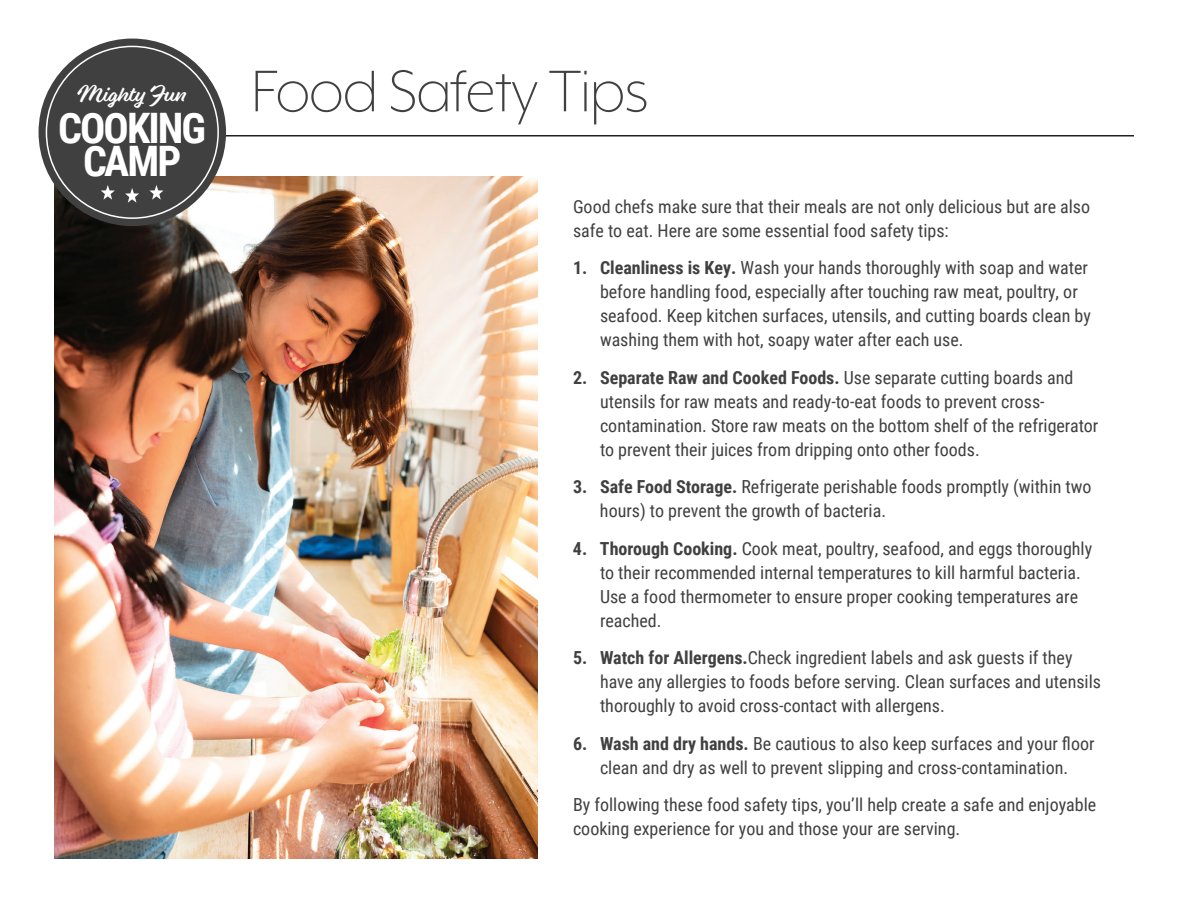
<style>
.page{position:relative;width:1188px;height:918px;background:#fff}
.page>*{position:absolute;margin:0;border:0;box-sizing:border-box;transform-origin:0 0}
.t1{font:300 67.5px "Mr Eaves XL Mod OT";letter-spacing:-.02em;color:#404041}
.t2{font:700 42px/33px "Roboto Condensed";letter-spacing:-.045em;color:#fff;text-align:center}
.t3{font:21.6px "Eds Market Main Script";color:#fff}
.t4{font:18px/24px "Roboto Condensed";color:#404041}
.s1{font-weight:700}
</style>
<div class="page">
<img style="left:54px;top:176px;width:484px;height:683px">
<hr style="left:54px;top:135px;width:1080px;height:1px;background:#231f20">
<div style="left:39px;top:39px;width:187px;height:187px;background:#404041;border-radius:50%"></div>
<svg style="left:125px;top:188px;width:14px;height:15px"></svg>
<svg style="left:149px;top:185px;width:14px;height:15px"></svg>
<svg style="left:101px;top:185px;width:14px;height:15px"></svg>
<p class="t3" style="left:77px;top:80px;width:111px">Mighty Fun</p>
<h2 class="t2" style="left:58px;top:110px;width:150px">COOKING<br>CAMP</h2>
<h1 class="t1" style="left:251px;top:57px;width:399px">Food Safety Tips</h1>
<p class="t4" style="left:573px;top:194px;width:519px">Good chefs make sure that their meals are not only delicious but are also safe to eat. Here are some essential food safety tips:</p>
<p class="t4" style="left:600px;top:255px;width:492px;text-indent:-27px"><span class="s1">1. Cleanliness is Key.</span> Wash your hands thoroughly with soap and water before handling food, especially after touching raw meat, poultry, or seafood. Keep kitchen surfaces, utensils, and cutting boards clean by washing them with hot, soapy water after each use.</p>
<p class="t4" style="left:600px;top:365px;width:500px;text-indent:-27px"><span class="s1">2. Separate Raw and Cooked Foods.</span> Use separate cutting boards and utensils for raw meats and ready-to-eat foods to prevent cross&shy;contamination. Store raw meats on the bottom shelf of the refrigerator to prevent their juices from dripping onto other foods.</p>
<p class="t4" style="left:600px;top:474px;width:493px;text-indent:-27px"><span class="s1">3. Safe Food Storage.</span> Refrigerate perishable foods promptly (within two hours) to prevent the growth of bacteria.</p>
<p class="t4" style="left:600px;top:536px;width:494px;text-indent:-27px"><span class="s1">4. Thorough Cooking.</span> Cook meat, poultry, seafood, and eggs thoroughly to their recommended internal temperatures to kill harmful bacteria.<br>Use a food thermometer to ensure proper cooking temperatures are reached.</p>
<p class="t4" style="left:600px;top:645px;width:503px;text-indent:-27px"><span class="s1">5. Watch for Allergens.</span>Check ingredient labels and ask guests if they have any allergies to foods before serving. Clean surfaces and utensils thoroughly to avoid cross-contact with allergens.</p>
<p class="t4" style="left:573px;top:731px;width:523px;text-align:center"><span class="s1">6. Wash and dry hands.</span> Be cautious to also keep surfaces and your floor clean and dry as well to prevent slipping and cross-contamination.</p>
<p class="t4" style="left:573px;top:792px;width:525px">By following these food safety tips, you’ll help create a safe and enjoyable cooking experience for you and those your are serving.</p>
</div>
